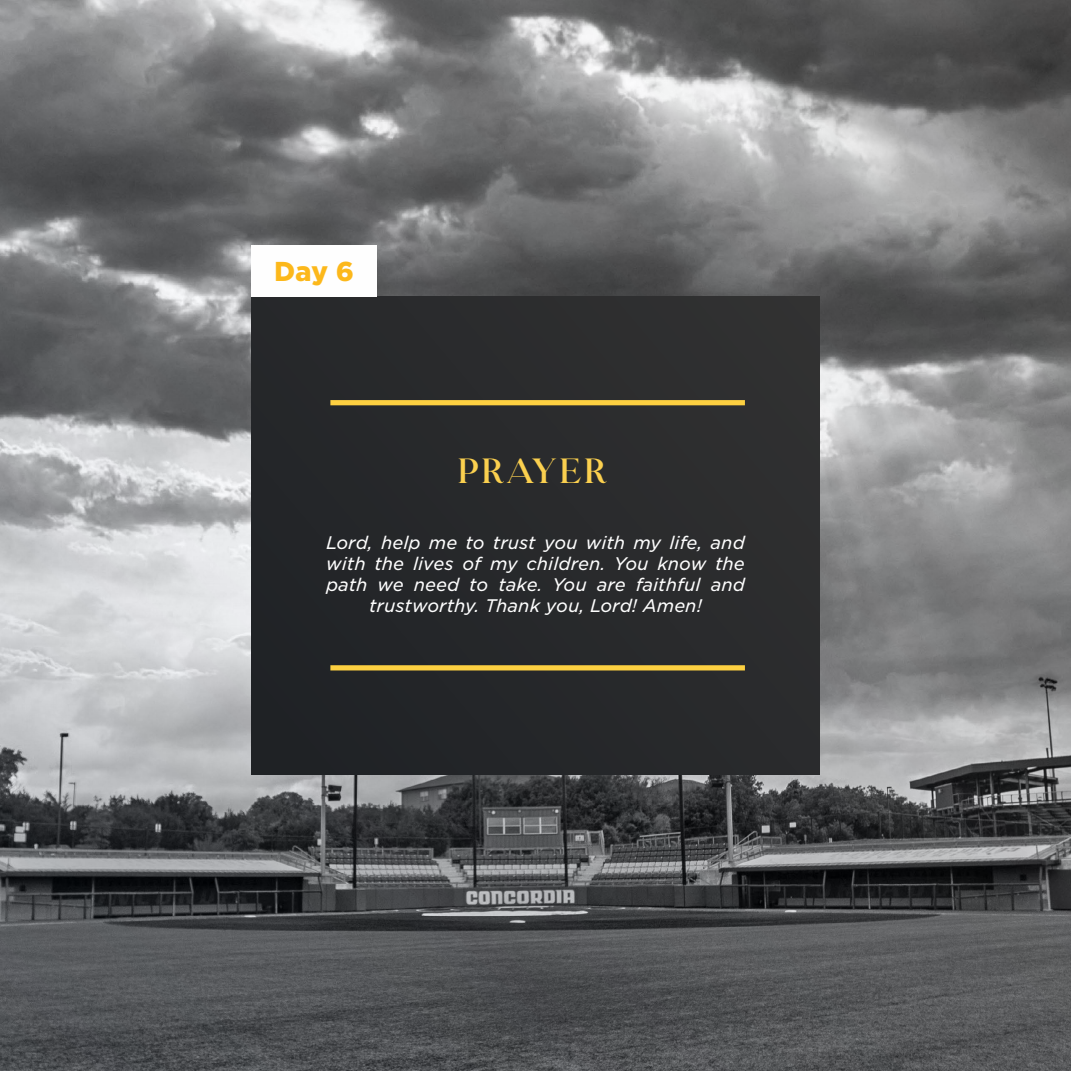
<style>
.page{position:relative;width:1071px;height:1071px;background:#fff}
.page>*{position:absolute;margin:0;border:0;box-sizing:border-box;transform-origin:0 0}
.t1{font:35px "August Stories Serif";letter-spacing:.05em;color:#fbd04f}
.t2{font:900 26.25px "Gotham S Sm";color:#fcb81b}
.t3{font:italic 17.5px/21px "Gotham S Sm";color:#fefefe;text-align:center}
</style>
<div class="page">
<img style="left:0;top:0;width:1071px;height:1071px">
<div style="left:251px;top:296px;width:569px;height:479px;background:#28292b"></div>
<div style="left:330px;top:400px;width:415px;height:5px;background:#fdd041"></div>
<div style="left:330px;top:665px;width:415px;height:5px;background:#fdd041"></div>
<div style="left:251px;top:245px;width:126px;height:51px;background:#fefefe"></div>
<h2 class="t2" style="left:274px;top:253px;width:82px">Day 6</h2>
<h1 class="t1" style="left:457px;top:453px;width:151px">PRAYER</h1>
<p class="t3" style="left:326px;top:532px;width:420px">Lord, help me to trust you with my life, and with the lives of my children. You know the path we need to take. You are faithful and trustworthy. Thank you, Lord! Amen!</p>
</div>
